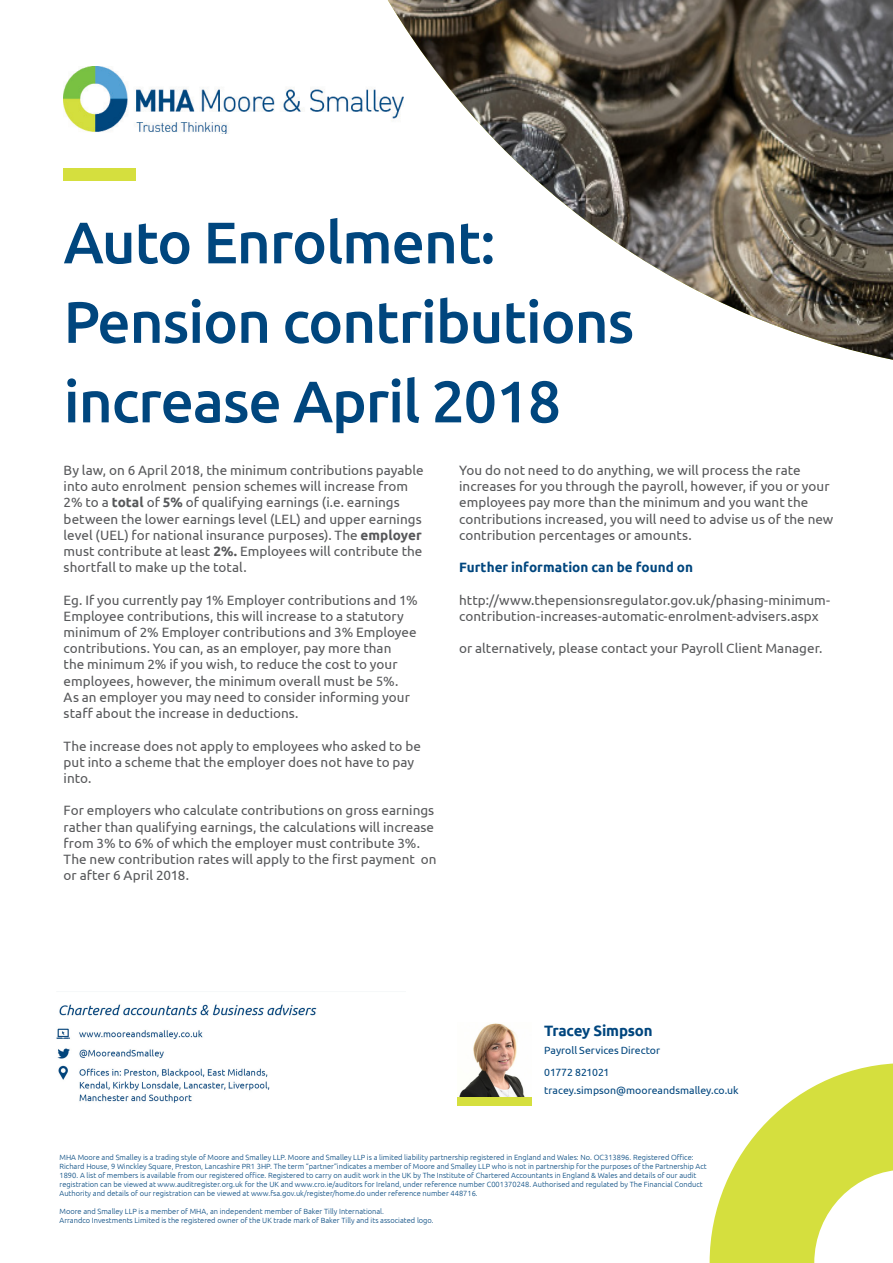
<style>
.page{position:relative;width:893px;height:1263px;background:#fff}
.page>*{position:absolute;margin:0;border:0;box-sizing:border-box;transform-origin:0 0}
.Fact_sheet_title{font:500 58.5px/79.5px "Ubuntu";letter-spacing:-.02em;color:#00467e}
.Name{font:700 15px "Ubuntu";letter-spacing:-.015em;color:#00467e}
.Body_Copy{font:13.5px/16.2px "Ubuntu";color:#57585a}
.Body_Copy-2{font:700 13.5px "Ubuntu";letter-spacing:.005em;color:#00467e}
.Email{font:10.5px "Ubuntu";color:#00467e}
.Position{font:10.5px "Ubuntu";color:#00467e}
.Contact_Number{font:10.5px "Ubuntu";letter-spacing:-.02em;color:#00467e}
.t1{font:300 7.5px/9px "Ubuntu";color:#00467e}
.s1{font-weight:700}
</style>
<div class="page">
<img style="left:64px;top:67px;width:211px;height:67px">
<img style="left:388px;top:0;width:505px;height:360px">
<div style="left:63px;top:168px;width:73px;height:13px;background:#d5df3e"></div>
<svg style="left:710px;top:1063px;width:183px;height:200px"></svg>
<img style="left:459px;top:1023px;width:66px;height:74px">
<div style="left:457px;top:1097px;width:74px;height:8px;background:#d5df3e"></div>
<img style="left:56px;top:1004px;width:261px;height:99px">
<p class="Fact_sheet_title" style="left:64px;top:201px;width:434px">Auto Enrolment:</p>
<p class="Fact_sheet_title" style="left:64px;top:280px;width:572px">Pension contributions increase April 2018</p>
<p class="Body_Copy" style="left:64px;top:462px;width:362px">By law, on 6 April 2018, the minimum contributions payable into auto enrolment pension schemes will increase from 2% to a <span class="s1">total</span> of <span class="s1">5%</span> of qualifying earnings (i.e. earnings between the lower earnings level (LEL) and upper earnings level (UEL) for national insurance purposes). The <span class="s1">employer </span>must contribute at least <span class="s1">2%.</span> Employees will contribute the shortfall to make up the total.</p>
<p class="Body_Copy" style="left:64px;top:591px;width:355px">Eg. If you currently pay 1% Employer contributions and 1% Employee contributions, this will increase to a statutory minimum of 2% Employer contributions and 3% Employee contributions. You can, as an employer, pay more than<br>the minimum 2% if you wish, to reduce the cost to your employees, however, the minimum overall must be 5%.</p>
<p class="Body_Copy" style="left:64px;top:688px;width:348px">As an employer you may need to consider informing your staff about the increase in deductions.</p>
<p class="Body_Copy" style="left:64px;top:737px;width:359px">The increase does not apply to employees who asked to be put into a scheme that the employer does not have to pay into.</p>
<p class="Body_Copy" style="left:64px;top:802px;width:372px;text-align:justify">For employers who calculate contributions on gross earnings rather than qualifying earnings, the calculations will increase from 3% to 6% of which the employer must contribute 3%.</p>
<p class="Body_Copy" style="left:64px;top:850px;width:374px">The new contribution rates will apply to the first payment on or after 6 April 2018.</p>
<p class="Body_Copy" style="left:459px;top:462px;width:376px">You do not need to do anything, we will process the rate increases for you through the payroll, however, if you or your employees pay more than the minimum and you want the contributions increased, you will need to advise us of the new contribution percentages or amounts.</p>
<p class="Body_Copy-2" style="left:459px;top:559px;width:235px">Further information can be found on</p>
<p class="Body_Copy" style="left:459px;top:591px;width:372px">http://www.thepensionsregulator.gov.uk/phasing-minimum&shy;contribution-increases-automatic-enrolment-advisers.aspx</p>
<p class="Body_Copy" style="left:459px;top:640px;width:365px">or alternatively, please contact your Payroll Client Manager.</p>
<p class="Name" style="left:544px;top:1022px;width:110px">Tracey Simpson</p>
<p class="Position" style="left:544px;top:1044px;width:117px">Payroll Services Director</p>
<p class="Contact_Number" style="left:544px;top:1066px;width:67px">01772 821021</p>
<p class="Email" style="left:544px;top:1084px;width:196px">tracey.simpson@mooreandsmalley.co.uk</p>
<p class="t1" style="left:60px;top:1152px;width:649px">MHA Moore and Smalley is a trading style of Moore and Smalley LLP. Moore and Smalley LLP is a limited liability partnership registered in England and Wales: No. OC313896. Registered Office:<br>Richard House, 9 Winckley Square, Preston, Lancashire PR1 3HP. The term “partner”indicates a member of Moore and Smalley LLP who is not in partnership for the purposes of the Partnership Act 1890. A list of members is available from our registered office. Registered to carry on audit work in the UK by The Institute of Chartered Accountants in England &amp; Wales and details of our audit registration can be viewed at www.auditregister.org.uk for the UK and www.cro.ie/auditors for Ireland, under reference number C001370248. Authorised and regulated by The Financial Conduct Authority and details of our registration can be viewed at www.fsa.gov.uk/register/home.do under reference number 448716.</p>
<p class="t1" style="left:60px;top:1206px;width:376px">Moore and Smalley LLP is a member of MHA, an independent member of Baker Tilly International.<br>Arrandco Investments Limited is the registered owner of the UK trade mark of Baker Tilly and its associated logo.</p>
</div>
